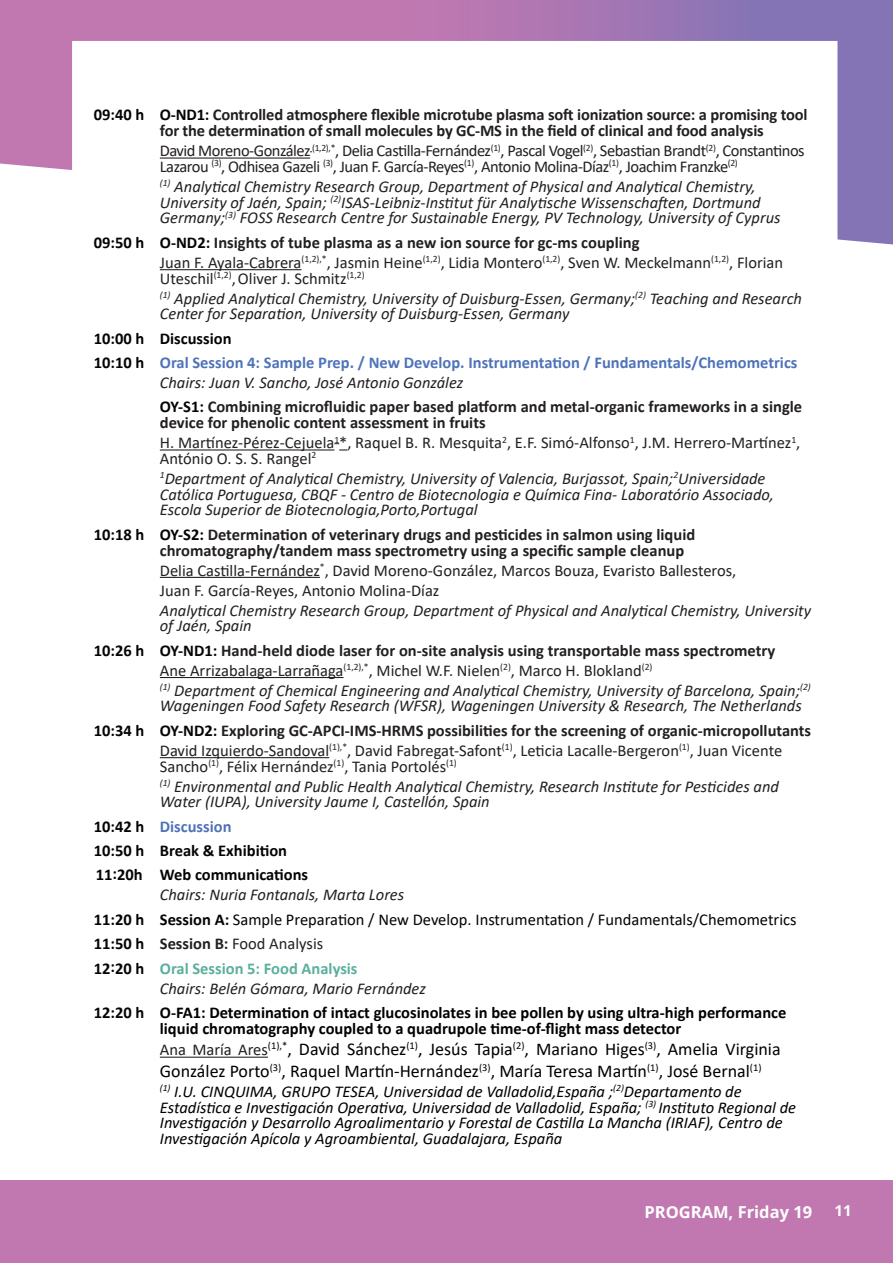
<style>
.page{position:relative;width:893px;height:1263px;background:#fff}
.page>*{position:absolute;margin:0;border:0;box-sizing:border-box;transform-origin:0 0}
.t1{font:18px/21.6px "Calibri";color:#000}
.t2{font:italic 16.5px/20px "Calibri";color:#231f20}
.t3{font:16.5px/20px "Calibri";color:#231f20}
.t4{font:700 16.5px/15.8px "Calibri";letter-spacing:-.005em;color:#231f20}
.t5{font:italic 16.5px/15.8px "Calibri";color:#000}
.t6{font:16.5px/15.8px "Calibri";letter-spacing:-.03em;color:#231f20}
.t7{font:700 16.5px/24.5px "Calibri";color:#000}
.t8{font:16.5px/24.3px "Calibri";color:#040503}
.t9{font:700 16.5px/24.3px "Calibri";color:#040503}
.t10{font:700 16.5px/24.3px "Calibri";color:#4f73b9}
.t11{font:700 16.5px "Open Sans";color:#fff}
.t12{font:700 15px "Open Sans";color:#fff}
.s1{color:#040503}
.s2{font-weight:700;color:#040503}
.s3{font-weight:700}
.s4{font-style:normal}
.s5{font-weight:400;font-style:italic}
.s6{font-weight:700;font-style:normal;color:#040503}
.s7{font-weight:700;font-style:normal}
.s8{font-weight:400;font-style:italic;color:#231f20}
.s9{color:#4f73b9}
.s10{font-style:italic;color:#231f20}
.s11{font-weight:700;color:#231f20}
.s12{color:#231f20}
.s13{font-weight:700;color:#5ab09d}
.s14{font-size:16.5px;color:#231f20}
</style>
<div class="page">
<div style="left:0;top:1180px;width:893px;height:83px;background:#c178b1"></div>
<svg style="left:0;top:0;width:893px;height:244px;background:#b083b9"></svg>
<svg style="left:72px;top:41px;width:765px;height:203px"></svg>
<hr style="left:160px;top:158px;width:150px;height:1px;background:#231f20">
<hr style="left:160px;top:269px;width:142px;height:1px;background:#231f20">
<hr style="left:160px;top:449px;width:174px;height:1px;background:#231f20">
<svg style="left:334px;top:443px;width:13px;height:7px"></svg>
<hr style="left:160px;top:577px;width:160px;height:1px;background:#231f20">
<hr style="left:160px;top:677px;width:184px;height:1px;background:#231f20">
<hr style="left:160px;top:757px;width:169px;height:1px;background:#231f20">
<hr style="left:160px;top:1057px;width:108px;height:1px;background:#231f20">
<p class="t4" style="left:160px;top:107px;width:649px;text-indent:-66px"><span class="s1">09:40 h O-ND1:</span> Controlled atmosphere flexible microtube plasma soft ionization source: a promising tool for the determination of small molecules by GC-MS in the field of clinical and food analysis</p>
<p class="t6" style="left:160px;top:142px;width:646px">David Moreno-González <sup>(1,2),*</sup>, Delia Castilla-Fernández<sup>(1)</sup>, Pascal Vogel<sup>(2)</sup>, Sebastian Brandt<sup>(2)</sup>, Constantinos<br>Lazarou <sup>(3)</sup>, Odhisea Gazeli <sup>(3)</sup>, Juan F. García-Reyes<sup>(1)</sup>, Antonio Molina-Díaz<sup>(1)</sup>, Joachim Franzke<sup>(2)</sup></p>
<p class="t2" style="left:160px;top:178px;width:622px;line-height:15.8px"><sup>(1)</sup> Analytical Chemistry Research Group, Department of Physical and Analytical Chemistry,<br>University of Jaén, Spain; <sup>(2)</sup>ISAS-Leibniz-Institut für Analytische Wissenschaften, Dortmund<br>Germany;<sup>(3)</sup> FOSS Research Centre for Sustainable Energy, PV Technology, University of Cyprus</p>
<p class="t3" style="left:160px;top:232px;width:625px;text-indent:-66px"><span class="s2">09:50 h O-ND2:</span> <span class="s3">Insights of tube plasma as a new ion source for gc-ms coupling<br></span>Juan F. Ayala-Cabrera<sup>(1,2),*</sup>, Jasmin Heine<sup>(1,2)</sup>, Lidia Montero<sup>(1,2)</sup>, Sven W. Meckelmann<sup>(1,2)</sup>, Florian</p>
<p class="t2" style="left:160px;top:267px;width:644px"><span class="s4">Uteschil</span><sup>(1,2)</sup><span class="s4">,Oliver J. Schmitz</span><sup>(1,2)<br></sup><sup>(1)</sup> Applied Analytical Chemistry, University of Duisburg-Essen, Germany;<sup>(2)</sup> Teaching and Research</p>
<p class="t2" style="left:160px;top:303px;width:411px">Center for Separation, University of Duisburg-Essen, Germany</p>
<p class="t10" style="left:94px;top:326px;width:705px"><span class="s1">10:00 h Discussion<br>10:10 h</span> Oral Session 4: Sample Prep. / New Develop. Instrumentation / Fundamentals/Chemometrics</p>
<p class="t4" style="left:160px;top:370px;width:644px;line-height:24.3px"><span class="s5">Chairs: Juan V. Sancho, José Antonio González<br></span><span class="s1">OY-S1:</span> Combining microfluidic paper based platform and metal-organic frameworks in a single</p>
<p class="t3" style="left:160px;top:412px;width:642px"><span class="s3">device for phenolic content assessment in fruits<br></span>H. Martínez-Pérez-Cejuela<sup>1</sup>*, Raquel B. R. Mesquita<sup>2</sup>, E.F. Simó-Alfonso<sup>1</sup>, J.M. Herrero-Martínez<sup>1</sup>,</p>
<p class="t2" style="left:160px;top:448px;width:607px"><span class="s4">António O. S. S. Rangel</span><sup>2<br></sup><sup>1</sup>Department of Analytical Chemistry, University of Valencia, Burjassot, Spain;<sup>2</sup>Universidade</p>
<p class="t2" style="left:160px;top:486px;width:615px;line-height:15.8px">Católica Portuguesa, CBQF - Centro de Biotecnologia e Química Fina- Laboratório Associado,<br>Escola Superior de Biotecnologia,Porto,Portugal</p>
<p class="t4" style="left:160px;top:526px;width:537px;text-indent:-66px"><span class="s1">10:18 h OY-S2:</span> Determination of veterinary drugs and pesticides in salmon using liquid chromatography/tandem mass spectrometry using a specific sample cleanup</p>
<p class="t3" style="left:160px;top:560px;width:578px">Delia Castilla-Fernández<sup>*</sup>, David Moreno-González, Marcos Bouza, Evaristo Ballesteros,<br>Juan F. García-Reyes, Antonio Molina-Díaz</p>
<p class="t2" style="left:160px;top:601px;width:653px;line-height:15.8px">Analytical Chemistry Research Group, Department of Physical and Analytical Chemistry, University of Jaén, Spain</p>
<p class="t2" style="left:160px;top:639px;width:652px;text-indent:-66px"><span class="s6">10:26 h OY-ND1:</span> <span class="s7">Hand-held diode laser for on-site analysis using transportable mass spectrometry<br></span><span class="s4">Ane Arrizabalaga-Larrañaga</span><sup>(1,2),*</sup><span class="s4">, Michel W.F. Nielen</span><sup>(2)</sup><span class="s4">, Marco H. Blokland</span><sup>(2)<br></sup><sup>(1)</sup> Department of Chemical Engineering and Analytical Chemistry, University of Barcelona, Spain;<sup>(2)</sup></p>
<p class="t2" style="left:94px;top:693px;width:709px;line-height:24.3px;text-indent:66px">Wageningen Food Safety Research (WFSR), Wageningen University &amp; Research, The Netherlands<br><span class="s6">10:34 h OY-ND2:</span> <span class="s7">Exploring GC-APCI-IMS-HRMS</span></p>
<p class="t3" style="left:160px;top:720px;width:653px;text-indent:267px"><span class="s3">possibilities for the screening of organic-micropollutants<br></span>David Izquierdo-Sandoval<sup>(1),*</sup>, David Fabregat-Safont<sup>(1)</sup>, Leticia Lacalle-Bergeron<sup>(1)</sup>, Juan Vicente</p>
<p class="t2" style="left:160px;top:755px;width:621px"><span class="s4">Sancho</span><sup>(1)</sup><span class="s4">, Félix Hernández</span><sup>(1)</sup><span class="s4">, Tania Portolés</span><sup>(1)<br></sup><sup>(1)</sup> Environmental and Public Health Analytical Chemistry, Research Institute for Pesticides and</p>
<p class="t9" style="left:94px;top:789px;width:397px;text-indent:66px"><span class="s8">Water (IUPA), University Jaume I, Castellón, Spain<br></span>10:42 h <span class="s9">Discussion<br></span>10:50 h Break &amp; Exhibition<br>11:20h Web communications</p>
<p class="t8" style="left:94px;top:882px;width:704px;text-indent:66px"><span class="s10">Chairs: Nuria Fontanals, Marta Lores<br></span><span class="s3">11:20 h Session A:</span> Sample Preparation / New Develop. Instrumentation / Fundamentals/Chemometrics <span class="s3">11:50 h</span> <span class="s11">Session B:</span> <span class="s12">Food Analysis<br></span><span class="s3">12:20 h</span> <span class="s13">Oral Session 5: Food Analysis</span></p>
<p class="t7" style="left:94px;top:976px;width:694px;text-indent:66px"><span class="s8">Chairs: Belén Gómara, Mario Fernández<br></span><span class="s1">12:20 h</span> O-FA1: Determination of intact glucosinolates in bee pollen by using ultra-high performance</p>
<p class="t7" style="left:160px;top:1016px;width:523px">liquid chromatography coupled to a quadrupole time-of-flight mass detector</p>
<p class="t1" style="left:160px;top:1038px;width:622px"><span class="s14">Ana María Ares</span><sup>(1),*</sup>, David Sánchez<sup>(1)</sup>, Jesús Tapia<sup>(2)</sup>, Mariano Higes<sup>(3)</sup>, Amelia Virginia<br>González Porto<sup>(3)</sup>, Raquel Martín-Hernández<sup>(3)</sup>, María Teresa Martín<sup>(1)</sup>, José Bernal<sup>(1)</sup></p>
<p class="t5" style="left:160px;top:1083px;width:638px"><sup>(1)</sup> I.U. CINQUIMA, GRUPO TESEA, Universidad de Valladolid,España ;<sup>(2)</sup>Departamento de Estadística e Investigación Operativa, Universidad de Valladolid, España; <sup>(3)</sup> Instituto Regional de Investigación y Desarrollo Agroalimentario y Forestal de Castilla La Mancha (IRIAF), Centro de Investigación Apícola y Agroambiental, Guadalajara, España</p>
<p class="t11" style="left:644px;top:1200px;width:169px">PROGRAM, Friday 19</p>
<p class="t12" style="left:834px;top:1199px;width:19px">11</p>
</div>
